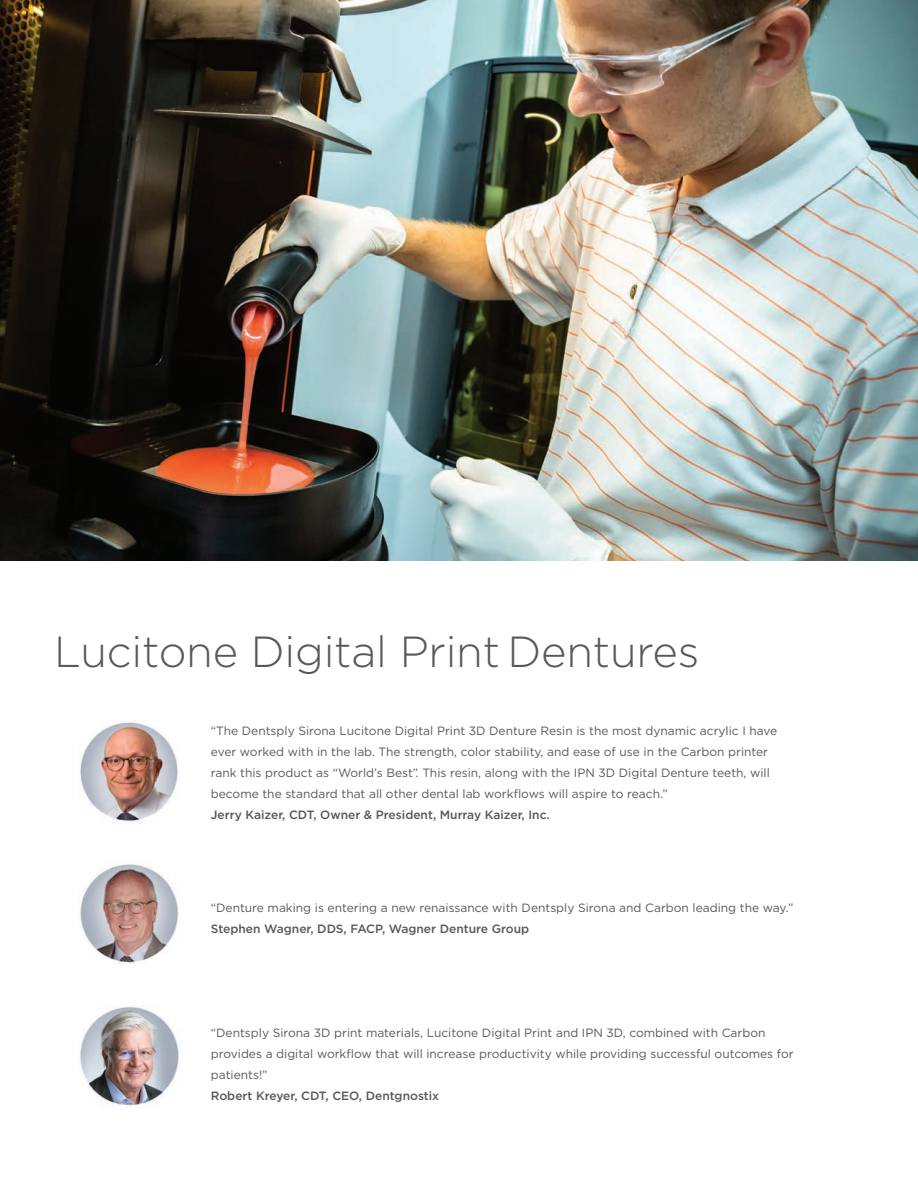
<style>
.page{position:relative;width:918px;height:1188px;background:#fff}
.page>*{position:absolute;margin:0;border:0;box-sizing:border-box;transform-origin:0 0}
.t1{font:300 43.5px "Gotham";letter-spacing:-.005em;color:#57585a}
.t2{font:12px/21px "Gotham";color:#57585a}
.t3{font:500 12px "Gotham";color:#57585a}
</style>
<div class="page">
<img style="left:0;top:0;width:918px;height:561px">
<img style="left:80px;top:720px;width:98px;height:104px">
<img style="left:80px;top:864px;width:99px;height:100px">
<img style="left:80px;top:1007px;width:99px;height:99px">
<p class="t1" style="left:54px;top:624px;width:647px">Lucitone Digital Print Dentures</p>
<p class="t2" style="left:211px;top:720px;width:568px">“The Dentsply Sirona Lucitone Digital Print 3D Denture Resin is the most dynamic acrylic I have ever worked with in the lab. The strength, color stability, and ease of use in the Carbon printer rank this product as “World’s Best”. This resin, along with the IPN 3D Digital Denture teeth, will become the standard that all other dental lab workflows will aspire to reach.”</p>
<p class="t3" style="left:211px;top:807px;width:340px">Jerry Kaizer, CDT, Owner &amp; President, Murray Kaizer, Inc.</p>
<p class="t2" style="left:211px;top:897px;width:584px">“Denture making is entering a new renaissance with Dentsply Sirona and Carbon leading the way.”</p>
<p class="t3" style="left:211px;top:921px;width:320px">Stephen Wagner, DDS, FACP, Wagner Denture Group</p>
<p class="t2" style="left:211px;top:1022px;width:584px">“Dentsply Sirona 3D print materials, Lucitone Digital Print and IPN 3D, combined with Carbon provides a digital workflow that will increase productivity while providing successful outcomes for patients!”</p>
<p class="t3" style="left:211px;top:1088px;width:230px">Robert Kreyer, CDT, CEO, Dentgnostix</p>
</div>
